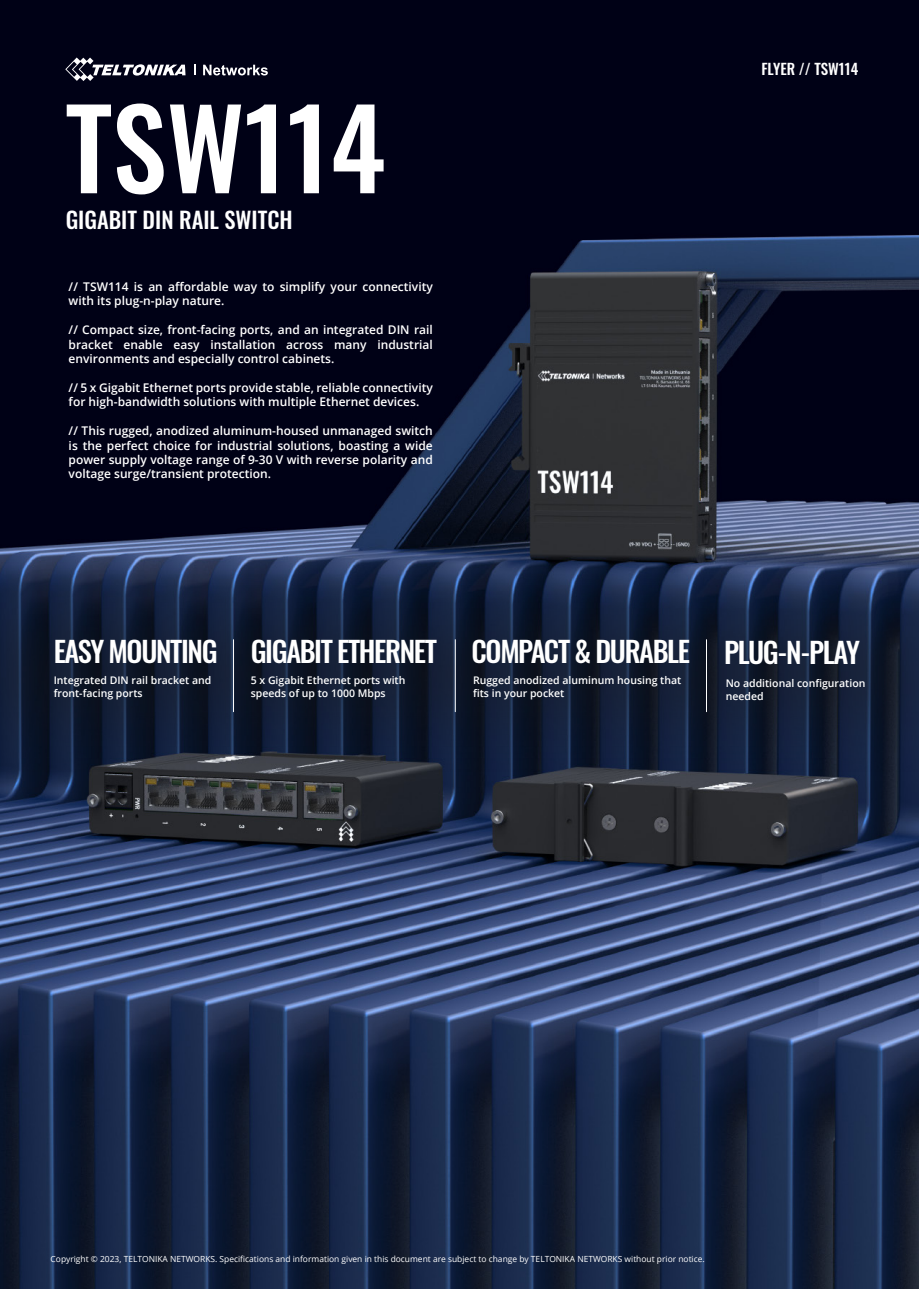
<style>
.page{position:relative;width:919px;height:1289px;background:#fff}
.page>*{position:absolute;margin:0;border:0;box-sizing:border-box;transform-origin:0 0}
.t1{font:500 109.5px "Oswald";color:#fff}
.t2{font:500 28.5px "Oswald";letter-spacing:-.05em;color:#fff}
.t3{font:500 22.5px "Oswald";color:#fff}
.t4{font:500 15px "Oswald";color:#fff}
.t5{font:600 12px/14.4px "Open Sans";color:#fff}
.t6{font:600 10.5px/12.6px "Open Sans";color:#fff}
.t7{font:8.4px "Open Sans";color:#fff}
</style>
<div class="page">
<img style="left:0;top:0;width:918px;height:1288px">
<img style="left:0;top:574px;width:918px;height:197px">
<svg style="left:65px;top:57px;width:120px;height:24px"></svg>
<svg style="left:203px;top:65px;width:65px;height:11px"></svg>
<hr style="left:233px;top:639px;width:1px;height:72px;background:#fff">
<hr style="left:455px;top:639px;width:1px;height:72px;background:#fff">
<hr style="left:706px;top:639px;width:1px;height:72px;background:#fff">
<h1 class="t1" style="left:65px;top:51px;width:321px">TSW114</h1>
<h3 class="t3" style="left:66px;top:200px;width:228px">GIGABIT DIN RAIL SWITCH</h3>
<p class="t5" style="left:69px;top:279px;width:365px">// TSW114 is an affordable way to simplify your connectivity with its plug-n-play nature.</p>
<p class="t5" style="left:69px;top:322px;width:365px;text-align:justify">// Compact size, front-facing ports, and an integrated DIN rail bracket enable easy installation across many industrial environments and especially control cabinets.</p>
<p class="t5" style="left:69px;top:380px;width:365px">// 5 x Gigabit Ethernet ports provide stable, reliable connectivity for high-bandwidth solutions with multiple Ethernet devices.</p>
<p class="t5" style="left:69px;top:423px;width:365px;text-align:justify">// This rugged, anodized aluminum-housed unmanaged switch is the perfect choice for industrial solutions, boasting a wide power supply voltage range of 9-30 V with reverse polarity and voltage surge/transient protection.</p>
<p class="t4" style="left:761px;top:56px;width:98px">FLYER // TSW114</p>
<h2 class="t2" style="left:54px;top:626px;width:807px">EASY MOUNTING GIGABIT ETHERNET COMPACT &amp; DURABLE PLUG-N-PLAY</h2>
<p class="t6" style="left:54px;top:673px;width:159px">Integrated DIN rail bracket and front-facing ports</p>
<p class="t6" style="left:473px;top:673px;width:210px">Rugged anodized aluminum housing that fits in your pocket</p>
<p class="t6" style="left:251px;top:673px;width:156px">5 x Gigabit Ethernet ports with speeds of up to 1000 Mbps</p>
<p class="t6" style="left:725px;top:676px;width:141px">No additional configuration needed</p>
<p class="t7" style="left:51px;top:1253px;width:655px">Copyright © 2023, TELTONIKA NETWORKS. Specifications and information given in this document are subject to change by TELTONIKA NETWORKS without prior notice.</p>
</div>
